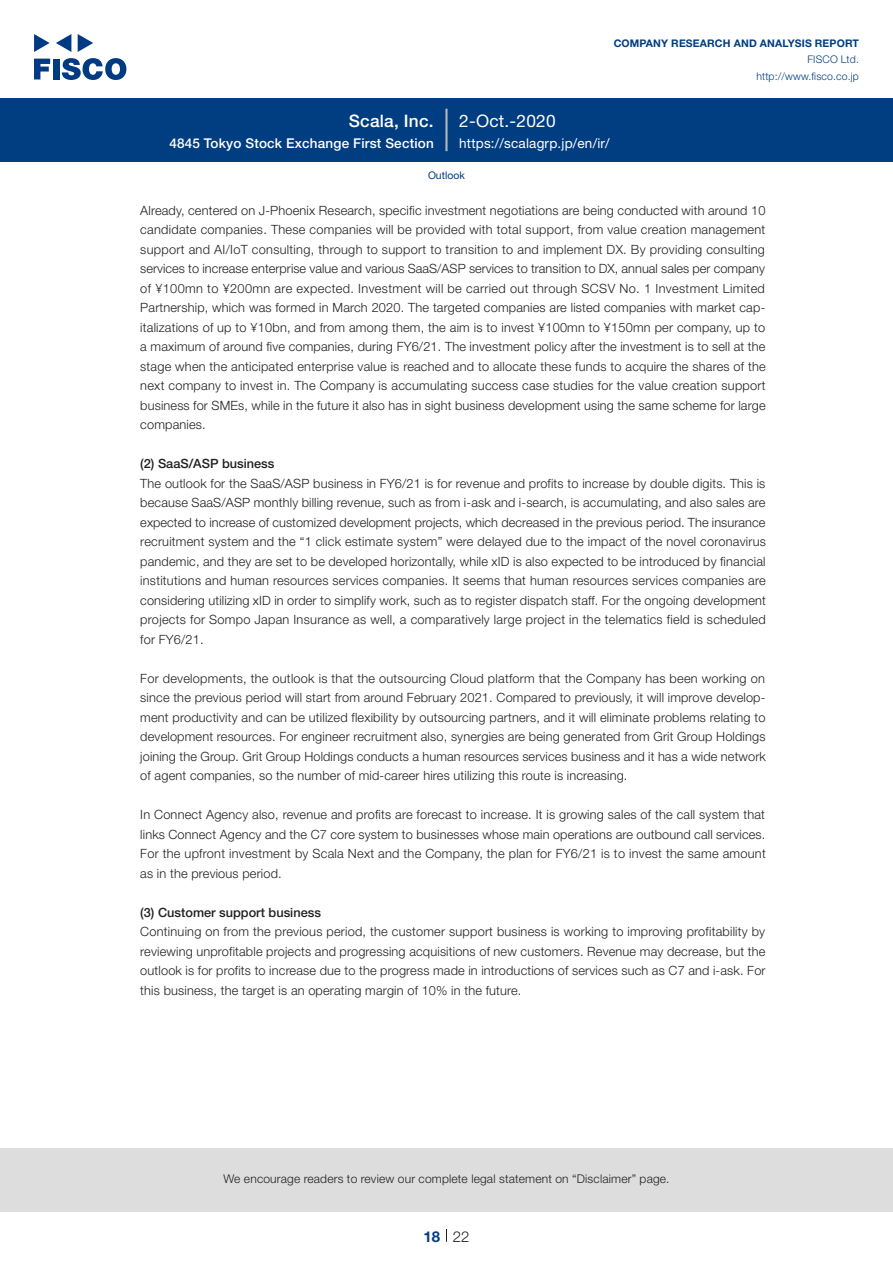
<style>
.page{position:relative;width:893px;height:1263px;background:#fff}
.page>*{position:absolute;margin:0;border:0;box-sizing:border-box;transform-origin:0 0}
.t1{font:17.25px "Helvetica Neue LT Std";letter-spacing:.015em;color:#fff}
.t2{font:500 17.25px "Helvetica Neue LT Std";letter-spacing:.015em;color:#fff}
.t3{font:300 15px "Helvetica Neue LT Std";color:#231f20}
.t4{font:700 15px "Helvetica Neue LT Std";color:#003d81}
.t5{font:500 13.5px "Helvetica Neue LT Std";letter-spacing:.015em;color:#fff}
.t6{font:13.5px "Helvetica Neue LT Std";letter-spacing:.015em;color:#fff}
.t7{font:300 12.75px/19.5px "Helvetica Neue LT Std";letter-spacing:.015em;color:#231f20;text-align:justify}
.t8{font:500 12.75px "Helvetica Neue LT Std";color:#231f20}
.t9{font:300 12px "Helvetica Neue LT Std";letter-spacing:.015em;color:#231f20}
.t10{font:700 10.5px "Helvetica Neue LT Std";letter-spacing:.015em;color:#003d81}
.t11{font:300 10.5px/16.5px "Helvetica Neue LT Std";letter-spacing:.015em;color:#003d81;text-align:right}
.t12{font:10.5px "Helvetica Neue LT Std";color:#003d81}
</style>
<div class="page">
<div style="left:0;top:1148px;width:893px;height:64px;background:#ddd"></div>
<svg style="left:34px;top:59px;width:16px;height:20px"></svg>
<div style="left:53px;top:59px;width:6px;height:20px;background:#003a83"></div>
<svg style="left:62px;top:58px;width:64px;height:22px"></svg>
<svg style="left:34px;top:34px;width:16px;height:18px"></svg>
<svg style="left:78px;top:34px;width:15px;height:18px"></svg>
<svg style="left:56px;top:34px;width:15px;height:18px"></svg>
<div style="left:0;top:98px;width:893px;height:64px;background:#003d81"></div>
<hr style="left:445px;top:109px;width:3px;height:42px;background:#b5b5b6">
<svg style="left:446px;top:1229px;width:1px;height:13px"></svg>
<h1 class="t2" style="left:349px;top:110px;width:86px">Scala, Inc.</h1>
<p class="t5" style="left:169px;top:135px;width:266px">4845 Tokyo Stock Exchange First Section</p>
<h1 class="t1" style="left:459px;top:110px;width:98px">2-Oct.-2020</h1>
<p class="t10" style="left:614px;top:37px;width:247px">COMPANY RESEARCH AND ANALYSIS REPORT</p>
<p class="t11" style="left:756px;top:51px;width:104px">FISCO Ltd. http://www.fisco.co j p.</p>
<p class="t6" style="left:459px;top:135px;width:152px">https://scalagrp j p. / e n /i r/</p>
<p class="t12" style="left:428px;top:169px;width:38px">Outlook</p>
<p class="t7" style="left:140px;top:200px;width:627px">Already, centered on -J Phoenix Research, specific investment negotiations are being conducted with around 10 candidate companies. These companies will be provided with total support, from value creation management support and AI/IoT consulting, through to support to transition to and implement DX. By providing consulting services to increase enterprise value and various SaaS/ASP services to transition to DX, annual sales per company of ¥100mn to ¥200mn are expected. Investment will be carried out through SCSV No 1. Investment Limited</p>
<p class="t7" style="left:140px;top:317px;width:626px">italizations of up to ¥10bn, and from among them, the aim is to invest ¥100mn to ¥150mn per company, up to</p>
<p class="t7" style="left:140px;top:298px;width:627px">Partnership, which was formed in March 2020. The targeted companies are listed companies with market cap-</p>
<p class="t7" style="left:140px;top:337px;width:627px">a maximum of around five companies, during FY6/21. The investment policy after the investment is to sell at the stage when the anticipated enterprise value is reached and to allocate these funds to acquire the shares of the next company to invest in. The Company is accumulating success case studies for the value creation support business for SMEs, while in the future it also has in sight business development using the same scheme for large companies.</p>
<p class="t8" style="left:140px;top:456px;width:136px">2( ) SaaS/ASP business</p>
<p class="t7" style="left:140px;top:473px;width:627px">The outlook for the SaaS/ASP business in FY6/21 is for revenue and profits to increase by double digits. This is because SaaS/ASP monthly billing revenue, such as from -i ask and -i search is, accumulating, and also sales are expected to increase of customized development projects, which decreased in the previous period. The insurance recruitment system and the “1 click estimate system” were delayed due to the impact of the novel coronavirus pandemic, and they are set to be developed horizontally, while xID is also expected to be introduced by financial institutions and human resources services companies It. seems that human resources services companies are considering utilizing xID in order to simplify work, such as to register dispatch staff. For the ongoing development projects for Sompo Japan Insurance as well a, comparatively large project in the telematics field is scheduled for FY6/21.</p>
<p class="t7" style="left:140px;top:668px;width:626px">For developments, the outlook is that the outsourcing Cloud platform that the Company has been working on</p>
<p class="t7" style="left:140px;top:707px;width:627px">ment productivity and can be utilized flexibility by outsourcing partners, and it will eliminate problems relating to</p>
<p class="t7" style="left:140px;top:688px;width:627px">since the previous period will start from around February 2021. Compared to previously it, will improve develop-</p>
<p class="t7" style="left:140px;top:727px;width:627px">development resources. For engineer recruitment also, synergies are being generated from Grit Group Holdings joining the Group. Grit Group Holdings conducts a human resources services business and it has a wide network of agent companies, so the number of mid-career hires utilizing this route is increasing.</p>
<p class="t7" style="left:140px;top:805px;width:627px">In Connect Agency also, revenue and profits are forecast to increase isIt. growing sales of the call system that links Connect Agency and the C7 core system to businesses whose main operations are outbound call services.<br>For the upfront investment by Scala Next and the Company, the plan for FY6/21 is to invest the same amount as in the previous period.</p>
<p class="t8" style="left:140px;top:905px;width:182px">3( ) Customer support business</p>
<p class="t7" style="left:140px;top:922px;width:627px">Continuing on from the previous period, the customer support business is working to improving profitability by reviewing unprofitable projects and progressing acquisitions of new customers. Revenue may decrease, but the outlook is for profits to increase due to the progress made in introductions of services such as C7 and -i ask. For this business, the target is an operating margin of 10% in the future.</p>
<p class="t9" style="left:223px;top:1171px;width:448px">We encourage readers to review our complete legal statement on “Disclaimer” page.</p>
<p class="t4" style="left:423px;top:1227px;width:18px">18</p>
<p class="t3" style="left:453px;top:1227px;width:18px">22</p>
</div>
